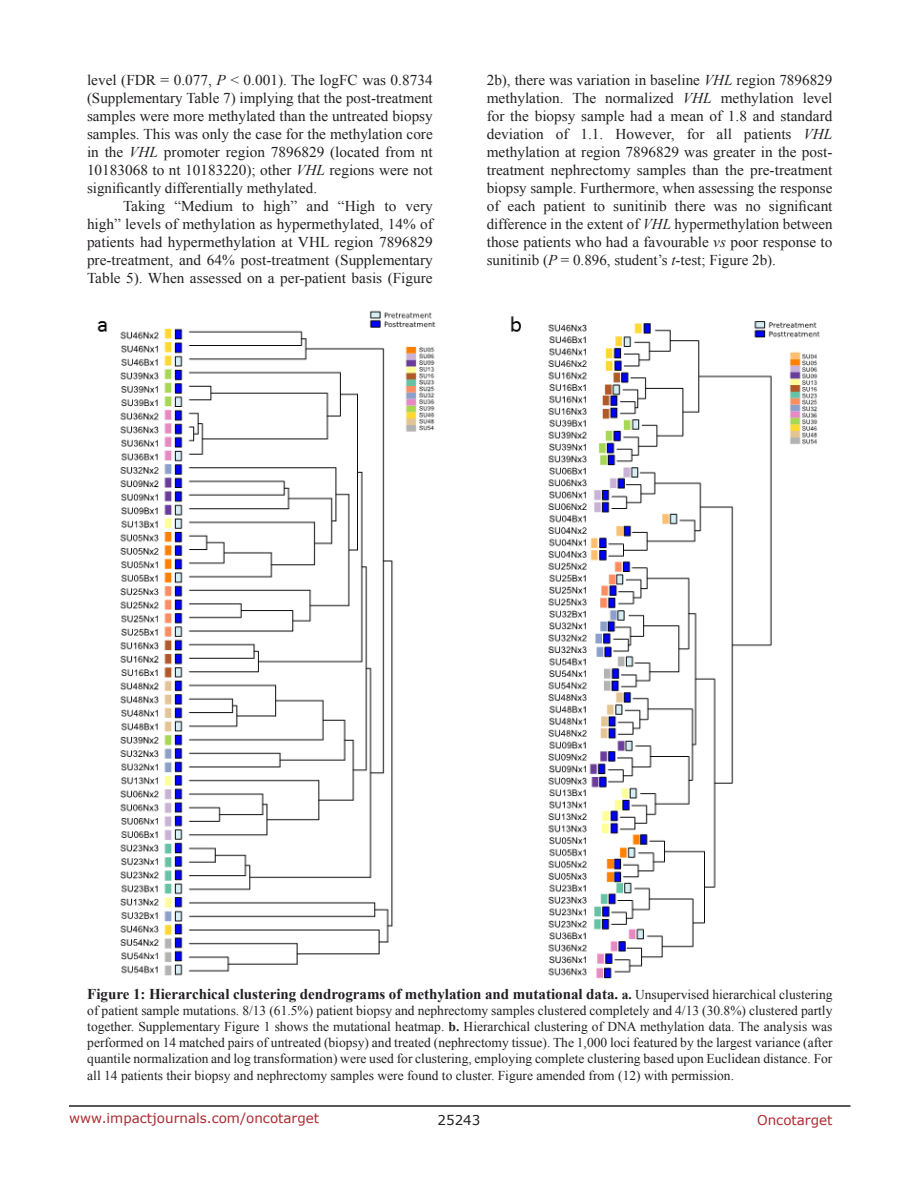
<style>
.page{position:relative;width:918px;height:1188px;background:#fff}
.page>*{position:absolute;margin:0;border:0;box-sizing:border-box;transform-origin:0 0}
.BodyText{font:15px/18px "Times New Roman";color:#221f22;text-align:justify}
.FigureText{font:700 15px "Times New Roman";color:#221f22}
.FigureText-2{font:13.5px/16.2px "Times New Roman";color:#221f22;text-align:justify}
.t1{font:13.5px "Verdana";color:#ac2b31}
.t2{font:13.5px "Verdana";color:#221f22}
.s1{font-style:italic}
.s2{font-size:13.5px}
.s3{font-weight:400;font-size:13.5px}
.s4{font-weight:700}
</style>
<div class="page">
<hr style="left:69px;top:1105px;width:781px;height:2px;background:#231f20">
<img style="left:97px;top:310px;width:723px;height:669px">
<p class="BodyText" style="left:87px;top:71px;width:347px">level (FDR = 0.077, <span class="s1">P</span> &lt; 0.001). The logFC was 0.8734 (Supplementary Table 7) implying that the post-treatment samples were more methylated than the untreated biopsy samples. This was only the case for the methylation core in the <span class="s1">VHL</span> promoter region 7896829 (located from nt 10183068 to nt 10183220); other <span class="s1">VHL</span> regions were not significantly differentially methylated.</p>
<p class="BodyText" style="left:87px;top:197px;width:347px;text-indent:36px">Taking “Medium to high” and “High to very high” levels of methylation as hypermethylated, 14% of patients had hypermethylation at VHL region 7896829 pre-treatment, and 64% post-treatment (Supplementary Table 5). When assessed on a per-patient basis (Figure</p>
<p class="BodyText" style="left:487px;top:71px;width:347px">2b), there was variation in baseline <span class="s1">VHL</span> region 7896829 methylation. The normalized <span class="s1">VHL</span> methylation level for the biopsy sample had a mean of 1.8 and standard deviation of 1.1. However, for all patients <span class="s1">VHL </span>methylation at region 7896829 was greater in the post&shy;treatment nephrectomy samples than the pre-treatment biopsy sample. Furthermore, when assessing the response of each patient to sunitinib there was no significant difference in the extent of <span class="s1">VHL</span> hypermethylation between those patients who had a favourable <span class="s1">vs</span> poor response to sunitinib (<span class="s1">P</span> = 0.896, student’s <span class="s1">t</span>-test; Figure 2b).</p>
<p class="FigureText" style="left:87px;top:983px;width:747px">Figure 1: Hierarchical clustering dendrograms of methylation and mutational data. <span class="s2">a.</span> <span class="s3">Unsupervised hierarchical clustering</span></p>
<p class="FigureText-2" style="left:87px;top:1002px;width:747px">of patient sample mutations. 8/13 (61.5%) patient biopsy and nephrectomy samples clustered completely and 4/13 (30.8%) clustered partly together. Supplementary Figure 1 shows the mutational heatmap. <span class="s4">b.</span> Hierarchical clustering of DNA methylation data. The analysis was performed on 14 matched pairs of untreated (biopsy) and treated (nephrectomy tissue). The 1,000 loci featured by the largest variance (after quantile normalization and log transformation) were used for clustering, employing complete clustering based upon Euclidean distance. For all 14 patients their biopsy and nephrectomy samples were found to cluster. Figure amended from (12) with permission.</p>
<p class="t1" style="left:69px;top:1109px;width:252px">www.impactjournals.com/oncotarget</p>
<p class="t2" style="left:438px;top:1111px;width:44px">25243</p>
<p class="t1" style="left:757px;top:1111px;width:77px">Oncotarget</p>
</div>
